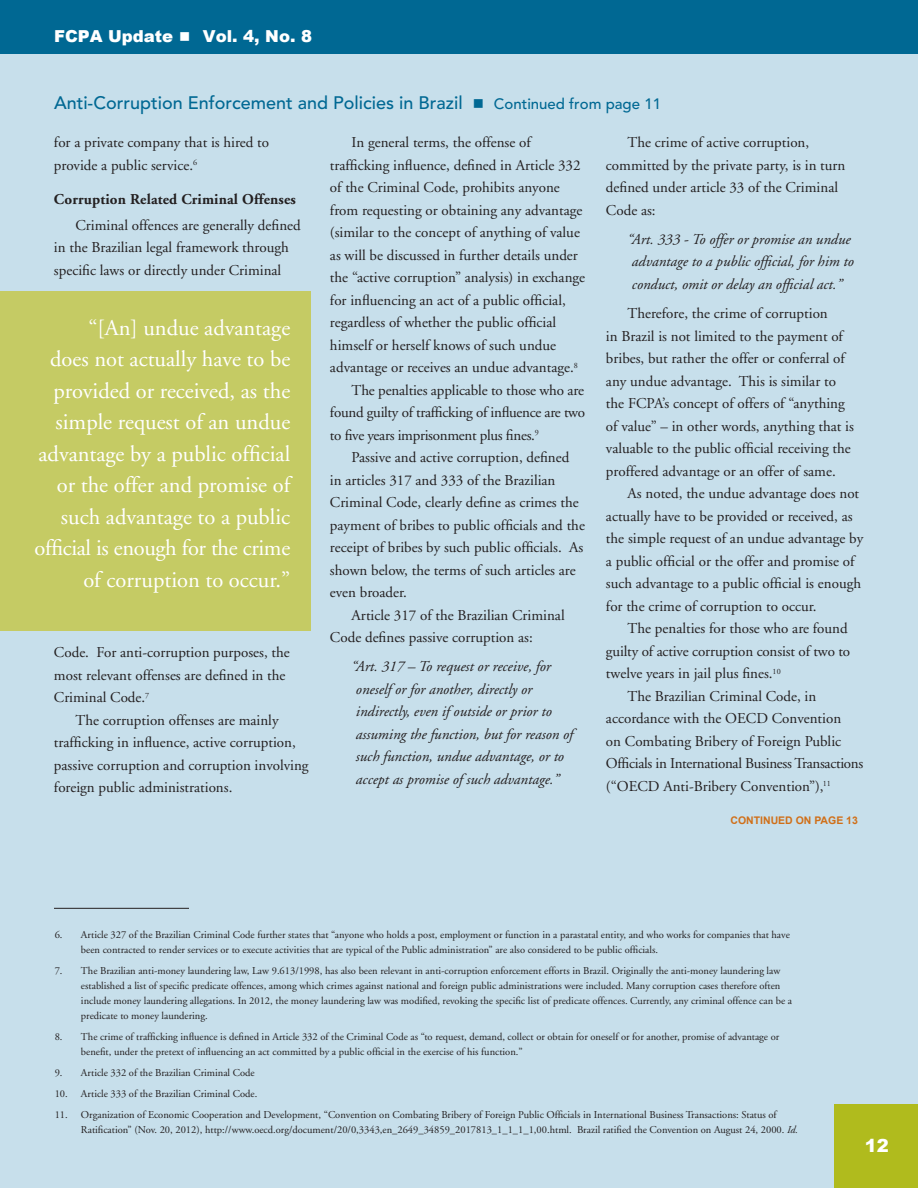
<style>
.page{position:relative;width:918px;height:1188px;background:#c7dfeb}
.page>*{position:absolute;margin:0;border:0;box-sizing:border-box;transform-origin:0 0}
.t1{font:22.5px/31.5px "Adobe Garamond";color:#fff;text-align:right}
.t2{font:500 18px "Avenir";color:#006893}
.t3{font:900 18px "Arial";color:#fff}
.t4{font:900 16.5px "Arial";color:#fff}
.t5{font:15px/22.5px "Adobe Garamond";color:#231f20}
.t6{font:italic 15px/22.5px "Adobe Garamond";color:#231f20}
.t7{font:15px "Adobe Garamond";letter-spacing:-.02em;color:#231f20}
.t8{font:700 15px "Adobe Garamond";letter-spacing:.01em;color:#231f20}
.t9{font:10.5px/15px "Adobe Garamond";color:#231f20}
.t10{font:700 10.5px "Arial";color:#d06f18}
.s1{font-size:15px}
.s2{font-style:italic}
</style>
<div class="page">
<div style="left:0;top:0;width:918px;height:54px;background:#006893"></div>
<div style="left:835px;top:1105px;width:83px;height:83px;background:#b0bb1d"></div>
<hr style="left:54px;top:908px;width:135px;height:1px;background:#231f20">
<div style="left:0;top:291px;width:310px;height:339px;background:#c5cb64"></div>
<p class="t4" style="left:54px;top:24px;width:260px">FCPA Update ■ Vol. 4, No. 8</p>
<p class="t2" style="left:54px;top:93px;width:609px">Anti-Corruption Enforcement and Policies in Brazil ■ <span class="s1">Continued from page 11</span></p>
<p class="t5" style="left:54px;top:131px;width:217px">for a private company that is hired to provide a public service.<sup>6</sup></p>
<p class="t8" style="left:54px;top:191px;width:243px">Corruption Related Criminal Offenses</p>
<p class="t5" style="left:54px;top:214px;width:248px;text-indent:22px">Criminal offences are generally defined in the Brazilian legal framework through specific laws or directly under Criminal</p>
<p class="t5" style="left:352px;top:131px;width:181px">In general terms, the offense of</p>
<p class="t5" style="left:330px;top:154px;width:252px">trafficking influence, defined in Article 332</p>
<p class="t5" style="left:330px;top:176px;width:231px">of the Criminal Code, prohibits anyone</p>
<p class="t5" style="left:330px;top:199px;width:254px">from requesting or obtaining any advantage</p>
<p class="t5" style="left:330px;top:221px;width:251px">(similar to the concept of anything of value</p>
<p class="t5" style="left:330px;top:244px;width:249px">as will be discussed in further details under</p>
<p class="t5" style="left:330px;top:266px;width:257px">the “active corruption” analysis) in exchange</p>
<p class="t5" style="left:330px;top:289px;width:237px">for influencing an act of a public official,</p>
<p class="t5" style="left:330px;top:311px;width:228px">regardless of whether the public official</p>
<p class="t5" style="left:330px;top:334px;width:228px">himself or herself knows of such undue</p>
<p class="t5" style="left:330px;top:356px;width:249px">advantage or receives an undue advantage.<sup>8</sup></p>
<p class="t5" style="left:352px;top:379px;width:234px">The penalties applicable to those who are</p>
<p class="t7" style="left:330px;top:404px;width:257px">found guilty of trafficking of influence are two</p>
<p class="t7" style="left:330px;top:427px;width:210px">to five years imprisonment plus fines.<sup>9</sup></p>
<p class="t5" style="left:352px;top:446px;width:219px">Passive and active corruption, defined</p>
<p class="t5" style="left:330px;top:469px;width:227px">in articles 317 and 333 of the Brazilian</p>
<p class="t5" style="left:330px;top:491px;width:250px">Criminal Code, clearly define as crimes the</p>
<p class="t5" style="left:330px;top:514px;width:256px">payment of bribes to public officials and the</p>
<p class="t5" style="left:330px;top:536px;width:255px">receipt of bribes by such public officials. As</p>
<p class="t5" style="left:330px;top:559px;width:247px">shown below, the terms of such articles are</p>
<p class="t5" style="left:330px;top:581px;width:79px">even broader.</p>
<p class="t5" style="left:352px;top:604px;width:215px">Article 317 of the Brazilian Criminal</p>
<p class="t5" style="left:330px;top:626px;width:204px">Code defines passive corruption as:</p>
<p class="t6" style="left:352px;top:656px;width:223px">“Art. 317 – To request or receive, for oneself or for another, directly or indirectly, even if outside or prior to assuming the function, but for reason of such function, undue advantage, or to accept as promise of such advantage.”</p>
<p class="t5" style="left:606px;top:131px;width:241px;text-indent:22px">The crime of active corruption, committed by the private party, is in turn defined under article 33 of the Criminal<br>Code as:</p>
<p class="t6" style="left:628px;top:228px;width:228px">“Art. 333 - To offer or promise an undue advantage to a public official, for him to conduct, omit or delay an official act.”</p>
<p class="t5" style="left:606px;top:302px;width:249px;text-indent:22px">Therefore, the crime of corruption<br>in Brazil is not limited to the payment of bribes, but rather the offer or conferral of any undue advantage. This is similar to the FCPA’s concept of offers of “anything of value” – in other words, anything that is valuable to the public official receiving the proffered advantage or an offer of same.</p>
<p class="t5" style="left:606px;top:482px;width:259px;text-indent:22px">As noted, the undue advantage does not actually have to be provided or received, as the simple request of an undue advantage by a public official or the offer and promise of such advantage to a public official is enough for the crime of corruption to occur.</p>
<p class="t5" style="left:628px;top:617px;width:222px">The penalties for those who are found</p>
<p class="t5" style="left:606px;top:640px;width:246px">guilty of active corruption consist of two to</p>
<p class="t5" style="left:606px;top:662px;width:176px">twelve years in jail plus fines.<sup>10</sup></p>
<p class="t5" style="left:628px;top:685px;width:190px">The Brazilian Criminal Code, in</p>
<p class="t5" style="left:606px;top:707px;width:237px">accordance with the OECD Convention</p>
<p class="t5" style="left:606px;top:730px;width:237px">on Combating Bribery of Foreign Public</p>
<p class="t7" style="left:606px;top:755px;width:259px">Officials in International Business Transactions</p>
<p class="t5" style="left:606px;top:775px;width:226px">(“OECD Anti-Bribery Convention”),<sup>11</sup></p>
<p class="t1" style="left:35px;top:312px;width:257px">“[An] undue advantage<br>does not actually have to be provided or received, as the simple request of an undue advantage by a public official or the offer and promise of such advantage to a public official is enough for the crime of corruption to occur.”</p>
<p class="t5" style="left:54px;top:641px;width:237px">Code. For anti-corruption purposes, the most relevant offenses are defined in the<br>Criminal Code.<sup>7</sup></p>
<p class="t5" style="left:54px;top:709px;width:256px;text-indent:22px">The corruption offenses are mainly trafficking in influence, active corruption, passive corruption and corruption involving foreign public administrations.</p>
<p class="t10" style="left:730px;top:813px;width:129px">CONTINUED ON PAGE 13</p>
<p class="t9" style="left:81px;top:927px;width:710px;text-indent:-26px">6. Article 327 of the Brazilian Criminal Code further states that “anyone who holds a post, employment or function in a parastatal entity, and who works for companies that have been contracted to render services or to execute activities that are typical of the Public administration” are also considered to be public officials.</p>
<p class="t9" style="left:81px;top:963px;width:713px;text-indent:-26px">7. The Brazilian anti-money laundering law, Law 9.613/1998, has also been relevant in anti-corruption enforcement efforts in Brazil. Originally the anti-money laundering law established a list of specific predicate offences, among which crimes against national and foreign public administrations were included. Many corruption cases therefore often include money laundering allegations. In 2012, the money laundering law was modified, revoking the specific list of predicate offences. Currently, any criminal offence can be a predicate to money laundering.</p>
<p class="t9" style="left:81px;top:1029px;width:700px;text-indent:-26px">8. The crime of trafficking influence is defined in Article 332 of the Criminal Code as “to request, demand, collect or obtain for oneself or for another, promise of advantage or benefit, under the pretext of influencing an act committed by a public official in the exercise of his function.”</p>
<p class="t9" style="left:55px;top:1065px;width:202px">9. Article 332 of the Brazilian Criminal Code</p>
<p class="t9" style="left:55px;top:1086px;width:204px">10. Article 333 of the Brazilian Criminal Code.</p>
<p class="t9" style="left:81px;top:1107px;width:719px;text-indent:-26px">11. Organization of Economic Cooperation and Development, “Convention on Combating Bribery of Foreign Public Officials in International Business Transactions: Status of<br>Ratification” (Nov. 20, 2012), http://www.oecd.org/document/20/0,3343,en_2649_34859_2017813_1_1_1_1,00.html. Brazil ratified the Convention on August 24, 2000. <span class="s2">Id.</span></p>
<p class="t3" style="left:865px;top:1132px;width:26px">12</p>
</div>
